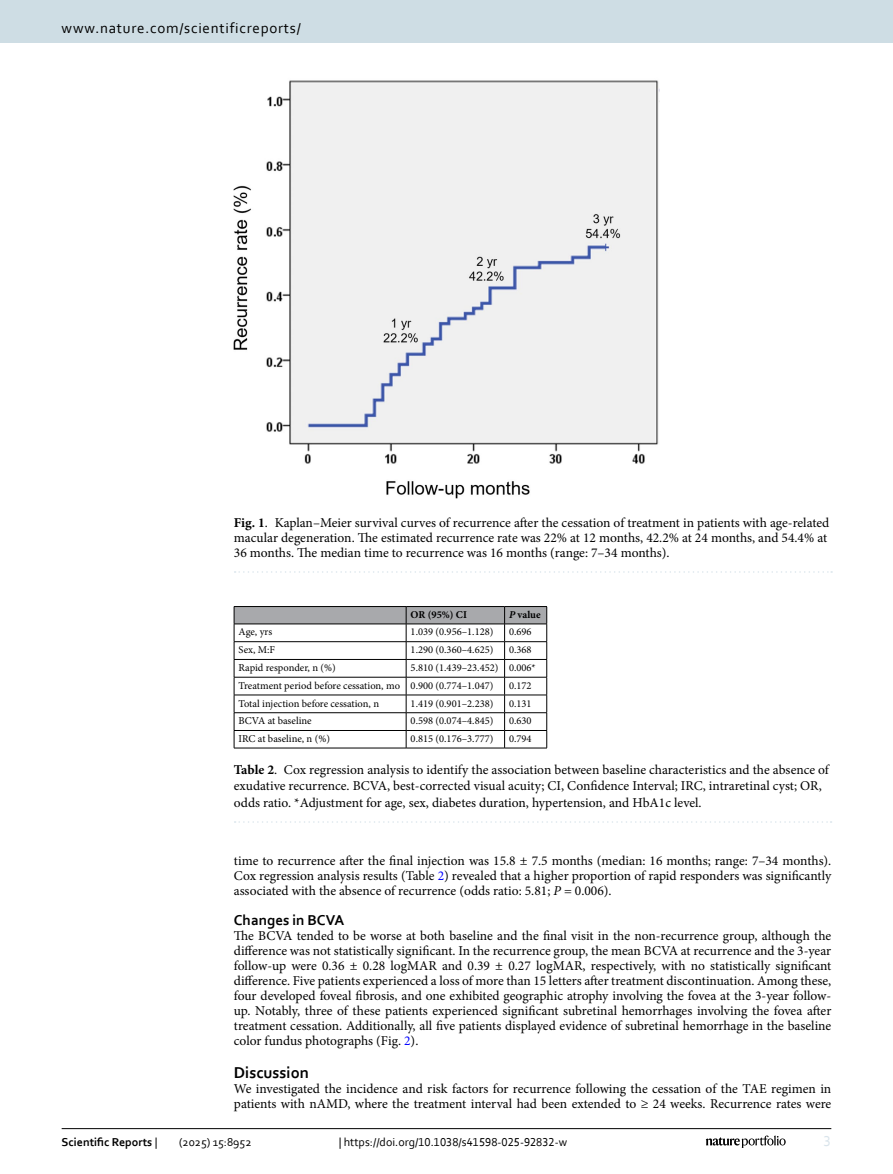
<style>
.page{position:relative;width:893px;height:1174px;background:#fff}
.page>*{position:absolute;margin:0;border:0;box-sizing:border-box;transform-origin:0 0}
.Head_1{font:700 16.5px "Corbel";color:#000}
.t1{font:15px "Corbel";letter-spacing:.05em;color:#000}
.Head_2{font:700 15px "Corbel";color:#000}
.t2{font:15px "Corbel";color:#d9e4eb}
.Body_Text{font:13.5px/15px "Minion Pro";color:#000;text-align:justify}
.Table_Caption{font:13.5px/16.5px "Minion Pro";color:#000}
.Figure_Caption{font:13.5px/15px "Minion Pro";color:#000}
.t3{font:12px "Corbel";color:#000}
.t4{font:700 12px "Corbel";color:#000}
.Table_Body{font:10.5px "Minion Pro";color:#000}
.Table_Head{font:700 10.5px "Minion Pro";color:#000}
.s1{font-weight:700}
.s2{font-style:italic}
.s3{color:#00f}
.s4{font-weight:400}
</style>
<div class="page">
<svg style="left:234px;top:606px;width:313px;height:142px"></svg>
<hr style="left:505px;top:747px;width:42px;height:1px;background:#000">
<hr style="left:234px;top:747px;width:172px;height:1px;background:#000">
<svg style="left:235px;top:821px;width:597px;height:1px"></svg>
<img style="left:234px;top:80px;width:425px;height:419px">
<svg style="left:235px;top:571px;width:597px;height:2px"></svg>
<hr style="left:62px;top:1128px;width:769px;height:1px;background:#000">
<svg style="left:706px;top:1135px;width:80px;height:12px"></svg>
<div style="left:0;top:0;width:893px;height:43px;background:#cedde4"></div>
<p class="t1" style="left:62px;top:18px;width:241px">www.nature.com/scientificreports/</p>
<p class="Figure_Caption" style="left:234px;top:515px;width:597px"><span class="s1">Fig. 1</span>. Kaplan–Meier survival curves of recurrence after the cessation of treatment in patients with age-related macular degeneration. The estimated recurrence rate was 22% at 12 months, 42.2% at 24 months, and 54.4% at<br>36 months. The median time to recurrence was 16 months (range: 7–34 months).</p>
<p class="Table_Head" style="left:411px;top:607px;width:58px">OR (95%) CI</p>
<p class="Table_Head" style="left:509px;top:607px;width:33px"><span class="s2">P</span> value</p>
<p class="Table_Body" style="left:239px;top:625px;width:35px">Age, yrs</p>
<p class="Table_Body" style="left:411px;top:625px;width:84px">1.039 (0.956–1.128)</p>
<p class="Table_Body" style="left:509px;top:625px;width:24px">0.696</p>
<p class="Table_Body" style="left:239px;top:643px;width:38px">Sex, M:F</p>
<p class="Table_Body" style="left:411px;top:643px;width:84px">1.290 (0.360–4.625)</p>
<p class="Table_Body" style="left:509px;top:643px;width:24px">0.368</p>
<p class="Table_Body" style="left:239px;top:660px;width:99px">Rapid responder, n (%)</p>
<p class="Table_Body" style="left:411px;top:660px;width:89px">5.810 (1.439–23.452)</p>
<p class="Table_Body" style="left:509px;top:660px;width:28px">0.006*</p>
<p class="Table_Body" style="left:239px;top:678px;width:163px">Treatment period before cessation, mo</p>
<p class="Table_Body" style="left:411px;top:678px;width:84px">0.900 (0.774–1.047)</p>
<p class="Table_Body" style="left:509px;top:678px;width:24px">0.172</p>
<p class="Table_Body" style="left:239px;top:696px;width:142px">Total injection before cessation, n</p>
<p class="Table_Body" style="left:411px;top:696px;width:84px">1.419 (0.901–2.238)</p>
<p class="Table_Body" style="left:509px;top:696px;width:24px">0.131</p>
<p class="Table_Body" style="left:239px;top:714px;width:75px">BCVA at baseline</p>
<p class="Table_Body" style="left:411px;top:714px;width:84px">0.598 (0.074–4.845)</p>
<p class="Table_Body" style="left:509px;top:714px;width:24px">0.630</p>
<p class="Table_Body" style="left:239px;top:731px;width:93px">IRC at baseline, n (%)</p>
<p class="Table_Body" style="left:411px;top:731px;width:84px">0.815 (0.176–3.777)</p>
<p class="Table_Body" style="left:509px;top:731px;width:24px">0.794</p>
<p class="Table_Caption" style="left:234px;top:761px;width:597px"><span class="s1">Table 2</span>. Cox regression analysis to identify the association between baseline characteristics and the absence of exudative recurrence. BCVA, best-corrected visual acuity; CI, Confidence Interval; IRC, intraretinal cyst; OR, odds ratio. *Adjustment for age, sex, diabetes duration, hypertension, and HbA1c level.</p>
<p class="Body_Text" style="left:234px;top:853px;width:599px">time to recurrence after the final injection was 15.8 ± 7.5 months (median: 16 months; range: 7–34 months).<br>Cox regression analysis results (Table <span class="s3">2</span>) revealed that a higher proportion of rapid responders was significantly associated with the absence of recurrence (odds ratio: 5.81; <span class="s2">P</span> = 0.006).</p>
<p class="Head_2" style="left:234px;top:910px;width:112px">Changes in BCVA</p>
<p class="Body_Text" style="left:234px;top:928px;width:599px">The BCVA tended to be worse at both baseline and the final visit in the non-recurrence group, although the difference was not statistically significant. In the recurrence group, the mean BCVA at recurrence and the 3-year follow-up were 0.36 ± 0.28 logMAR and 0.39 ± 0.27 logMAR, respectively, with no statistically significant difference. Five patients experienced a loss of more than 15 letters after treatment discontinuation. Among these, four developed foveal fibrosis, and one exhibited geographic atrophy involving the fovea at the 3-year follow&shy;up. Notably, three of these patients experienced significant subretinal hemorrhages involving the fovea after treatment cessation. Additionally, all five patients displayed evidence of subretinal hemorrhage in the baseline color fundus photographs (Fig. <span class="s3">2</span>).</p>
<p class="Head_1" style="left:234px;top:1062px;width:77px">Discussion</p>
<p class="Body_Text" style="left:234px;top:1081px;width:599px">We investigated the incidence and risk factors for recurrence following the cessation of the TAE regimen in patients with nAMD, where the treatment interval had been extended to ≥ 24 weeks. Recurrence rates were</p>
<p class="t4" style="left:62px;top:1134px;width:97px">Scientific Reports <span class="s4">|</span></p>
<p class="t3" style="left:179px;top:1134px;width:74px">(2025) 15:8952</p>
<p class="t3" style="left:339px;top:1134px;width:230px">| https://doi.org/10.1038/s41598-025-92832-w</p>
<p class="t2" style="left:824px;top:1132px;width:9px">3</p>
</div>
